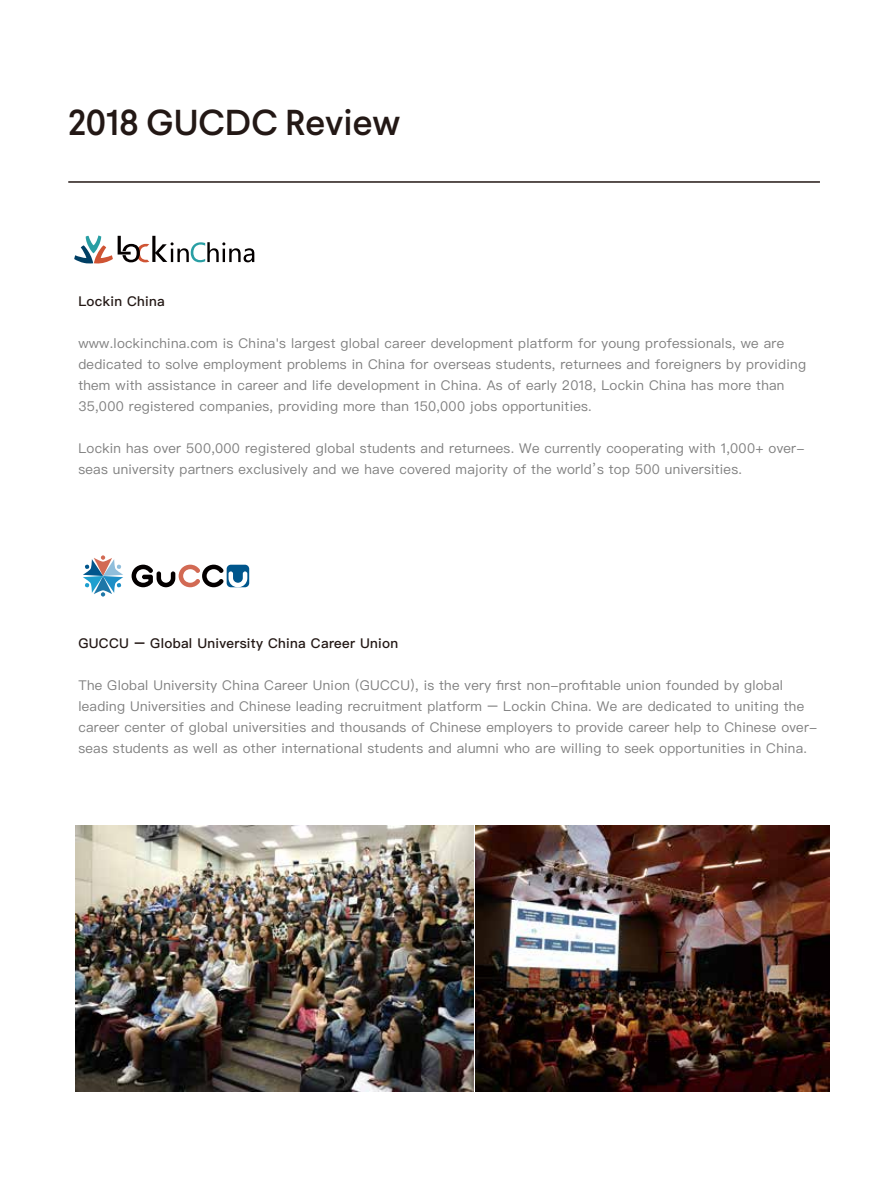
<style>
.page{position:relative;width:893px;height:1191px;background:#fff}
.page>*{position:absolute;margin:0;border:0;box-sizing:border-box;transform-origin:0 0}
.t1{font:500 36px "Larsseit";color:#231815}
.t2{font:13.5px/21px "Ping Fang HK";letter-spacing:.02em;color:#808080}
.t3{font:500 13.5px "Ping Fang HK";letter-spacing:.02em;color:#231815}
</style>
<div class="page">
<svg style="left:74px;top:235px;width:180px;height:29px"></svg>
<div style="left:227px;top:564px;width:22px;height:23px;background:#00568c;border-radius:4px"></div>
<svg style="left:229px;top:571px;width:18px;height:16px"></svg>
<svg style="left:132px;top:564px;width:91px;height:23px"></svg>
<svg style="left:83px;top:555px;width:40px;height:41px"></svg>
<hr style="left:68px;top:181px;width:752px;height:2px;background:#231815">
<img style="left:476px;top:825px;width:353px;height:266px">
<img style="left:75px;top:826px;width:398px;height:265px">
<h1 class="t1" style="left:68px;top:100px;width:334px">2018 GUCDC Review</h1>
<p class="t3" style="left:78px;top:292px;width:88px">Lockin China</p>
<p class="t2" style="left:78px;top:332px;width:729px">www.lockinchina.com is China's largest global career development platform for young professionals, we are dedicated to solve employment problems in China for overseas students, returnees and foreigners by providing them with assistance in career and life development in China. As of early 2018, Lockin China has more than 35,000 registered companies, providing more than 150,000 jobs opportunities.</p>
<p class="t2" style="left:78px;top:437px;width:728px">Lockin has over 500,000 registered global students and returnees. We currently cooperating with 1,000+ over&shy;seas university partners exclusively and we have covered majority of the world’s top 500 universities.</p>
<p class="t3" style="left:78px;top:634px;width:321px">GUCCU – Global University China Career Union</p>
<p class="t2" style="left:78px;top:674px;width:740px">The Global University China Career Union (GUCCU), is the very first non-profitable union founded by global leading Universities and Chinese leading recruitment platform – Lockin China. We are dedicated to uniting the career center of global universities and thousands of Chinese employers to provide career help to Chinese over&shy;seas students as well as other international students and alumni who are willing to seek opportunities in China.</p>
</div>
